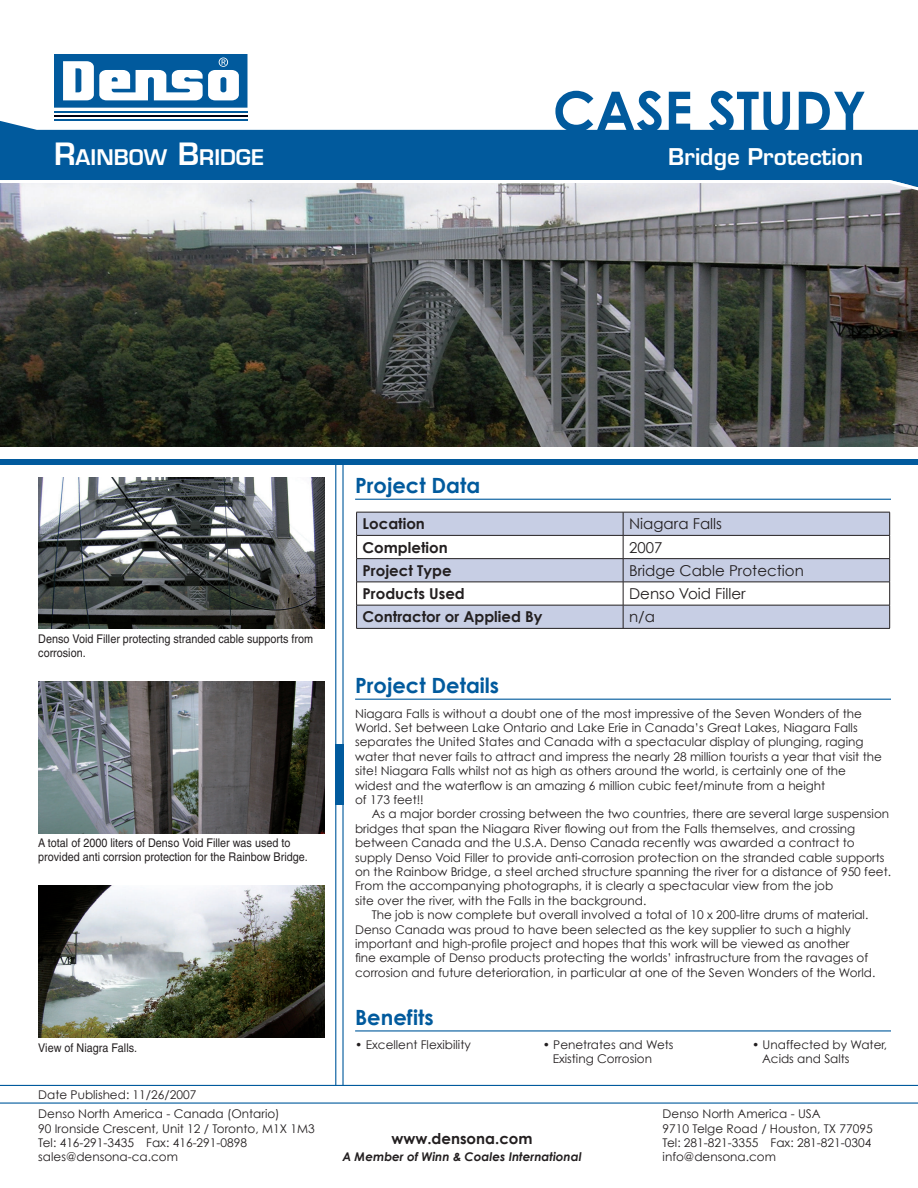
<style>
.page{position:relative;width:918px;height:1188px;background:#fff}
.page>*{position:absolute;margin:0;border:0;box-sizing:border-box;transform-origin:0 0}
.t1{font:700 54.6px "Century Gothic";color:#015a9d}
.t2{font:600 22.5px "Eurostile";color:#fff}
.t3{font:700 21px "Century Gothic";color:#015a9d}
.t4{font:600 21px "Eurostile";color:#fff}
.t5{font:700 15px "Century Gothic";color:#231f20}
.t6{font:15px "Century Gothic";color:#231f20}
.t7{font:12px/14.4px "Century Gothic";color:#231f20}
.t8{font:12px/13.5px "Helvetica";color:#231f20;scale:.9 1}
.t9{font:italic 700 12px "Century Gothic";color:#231f20}
.s1{font-size:30px}
</style>
<div class="page">
<img style="left:0;top:199px;width:918px;height:247px">
<svg style="left:0;top:121px;width:918px;height:58px;background:#2772ab"></svg>
<svg style="left:0;top:179px;width:918px;height:20px"></svg>
<hr style="left:335px;top:463px;width:1px;height:622px;background:#015a9d">
<hr style="left:342px;top:463px;width:2px;height:622px;background:#015a9d">
<div style="left:0;top:459px;width:918px;height:6px;background:#015a9d"></div>
<hr style="left:355px;top:499px;width:536px;height:1px;background:#015a9d">
<hr style="left:355px;top:699px;width:536px;height:1px;background:#015a9d">
<hr style="left:355px;top:1030px;width:536px;height:2px;background:#015a9d">
<hr style="left:0;top:1085px;width:918px;height:1px;background:#015a9d">
<hr style="left:0;top:1102px;width:918px;height:2px;background:#015a9d">
<div style="left:335px;top:744px;width:9px;height:60px;background:#015a9d"></div>
<hr style="left:54px;top:111px;width:194px;height:2px;background:#015a9d">
<hr style="left:54px;top:115px;width:193px;height:2px;background:#000012">
<hr style="left:54px;top:119px;width:194px;height:2px;background:#015a9d">
<svg style="left:54px;top:54px;width:193px;height:54px"></svg>
<svg style="left:357px;top:513px;width:532px;height:115px;fill:#c7cee4"></svg>
<hr style="left:356px;top:512px;width:267px;height:1px;background:#231f20">
<hr style="left:623px;top:512px;width:267px;height:1px;background:#231f20">
<hr style="left:356px;top:535px;width:267px;height:1px;background:#231f20">
<hr style="left:623px;top:535px;width:267px;height:1px;background:#231f20">
<hr style="left:356px;top:558px;width:267px;height:1px;background:#231f20">
<hr style="left:623px;top:558px;width:267px;height:1px;background:#231f20">
<hr style="left:356px;top:582px;width:267px;height:1px;background:#231f20">
<hr style="left:623px;top:582px;width:267px;height:1px;background:#231f20">
<hr style="left:356px;top:605px;width:267px;height:1px;background:#231f20">
<svg style="left:356px;top:512px;width:1px;height:116px"></svg>
<hr style="left:623px;top:605px;width:267px;height:1px;background:#231f20">
<svg style="left:623px;top:512px;width:1px;height:116px"></svg>
<svg style="left:889px;top:512px;width:1px;height:116px"></svg>
<hr style="left:356px;top:628px;width:534px;height:1px;background:#231f20">
<img style="left:38px;top:478px;width:286px;height:151px">
<img style="left:38px;top:886px;width:286px;height:151px">
<img style="left:38px;top:682px;width:286px;height:151px">
<h1 class="t1" style="left:553px;top:76px;width:315px">CASE STUDY</h1>
<h3 class="t4" style="left:54px;top:148px;width:212px"><span class="s1">R</span>AINBOW <span class="s1">B</span>RIDGE</h3>
<h2 class="t2" style="left:668px;top:147px;width:196px">Bridge Protection</h2>
<h3 class="t3" style="left:355px;top:472px;width:127px">Project Data</h3>
<p class="t8" style="left:38px;top:634px;width:307px">Denso Void Filler protecting stranded cable supports from corrosion.</p>
<p class="t8" style="left:38px;top:838px;width:301px">A total of 2000 liters of Denso Void Filler was used to provided anti corrsion protection for the Rainbow Bridge.</p>
<p class="t8" style="left:38px;top:1042px;width:111px">View of Niagra Falls.</p>
<p class="t7" style="left:38px;top:1087px;width:160px">Date Published: 11/26/2007</p>
<p class="t7" style="left:38px;top:1106px;width:278px">Denso North America - Canada (Ontario)<br>90 Ironside Crescent, Unit 12 / Toronto, M1X 1M3<br>Tel: 416-291-3435 Fax: 416-291-0898 sales@densona-ca.com</p>
<p class="t5" style="left:363px;top:514px;width:64px">Location</p>
<p class="t6" style="left:629px;top:514px;width:94px">Niagara Falls</p>
<p class="t5" style="left:363px;top:538px;width:87px">Completion</p>
<p class="t6" style="left:629px;top:538px;width:35px">2007</p>
<p class="t5" style="left:363px;top:561px;width:91px">Project Type</p>
<p class="t6" style="left:629px;top:561px;width:176px">Bridge Cable Protection</p>
<p class="t5" style="left:363px;top:584px;width:104px">Products Used</p>
<p class="t6" style="left:629px;top:584px;width:118px">Denso Void Filler</p>
<p class="t5" style="left:363px;top:607px;width:181px">Contractor or Applied By</p>
<p class="t6" style="left:629px;top:607px;width:27px">n/a</p>
<h3 class="t3" style="left:355px;top:672px;width:146px">Project Details</h3>
<p class="t7" style="left:355px;top:706px;width:528px">Niagara Falls is without a doubt one of the most impressive of the Seven Wonders of the World. Set between Lake Ontario and Lake Erie in Canada’s Great Lakes, Niagara Falls separates the United States and Canada with a spectacular display of plunging, raging water that never fails to attract and impress the nearly 28 million tourists a year that visit the site! Niagara Falls whilst not as high as others around the world, is certainly one of the widest and the waterflow is an amazing 6 million cubic feet/minute from a height<br>of 173 feet!!</p>
<p class="t7" style="left:372px;top:807px;width:519px">As a major border crossing between the two countries, there are several large suspension</p>
<p class="t7" style="left:355px;top:821px;width:502px">bridges that span the Niagara River flowing out from the Falls themselves, and crossing</p>
<p class="t7" style="left:355px;top:835px;width:501px">between Canada and the U.S.A. Denso Canada recently was awarded a contract to</p>
<p class="t7" style="left:355px;top:850px;width:531px">supply Denso Void Filler to provide anti-corrosion protection on the stranded cable supports</p>
<p class="t7" style="left:355px;top:864px;width:537px">on the Rainbow Bridge, a steel arched structure spanning the river for a distance of 950 feet.</p>
<p class="t7" style="left:355px;top:879px;width:480px">From the accompanying photographs, it is clearly a spectacular view from the job</p>
<p class="t7" style="left:355px;top:893px;width:293px">site over the river, with the Falls in the background.</p>
<p class="t7" style="left:372px;top:907px;width:498px">The job is now complete but overall involved a total of 10 x 200-litre drums of material.</p>
<p class="t7" style="left:355px;top:922px;width:497px">Denso Canada was proud to have been selected as the key supplier to such a highly</p>
<p class="t7" style="left:355px;top:936px;width:496px">important and high-profile project and hopes that this work will be viewed as another</p>
<p class="t7" style="left:355px;top:951px;width:515px">fine example of Denso products protecting the worlds’ infrastructure from the ravages of</p>
<p class="t7" style="left:355px;top:965px;width:522px">corrosion and future deterioration, in particular at one of the Seven Wonders of the World.</p>
<h3 class="t3" style="left:355px;top:1004px;width:80px">Benefits</h3>
<p class="t7" style="left:355px;top:1037px;width:117px">• Excellent Flexibility</p>
<p class="t7" style="left:553px;top:1037px;width:122px;text-indent:-10px">• Penetrates and Wets<br>Existing Corrosion</p>
<p class="t7" style="left:762px;top:1037px;width:127px;text-indent:-10px">• Unaffected by Water,<br>Acids and Salts</p>
<p class="t5" style="left:391px;top:1129px;width:143px">www.densona.com</p>
<p class="t9" style="left:342px;top:1149px;width:241px">A Member of Winn &amp; Coales International</p>
<p class="t7" style="left:663px;top:1106px;width:212px">Denso North America - USA<br>9710 Telge Road / Houston, TX 77095<br>Tel: 281-821-3355 Fax: 281-821-0304 info@densona.com</p>
</div>
